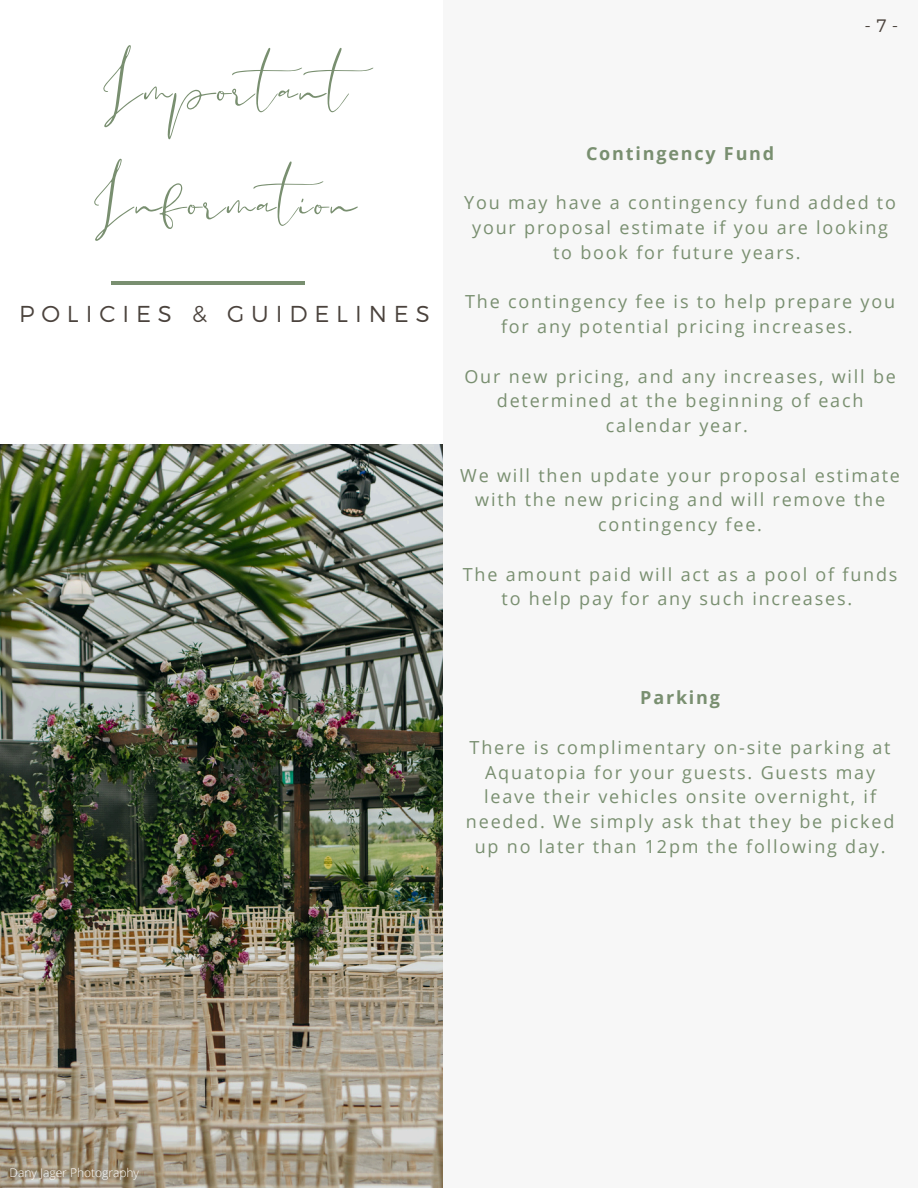
<style>
.page{position:relative;width:918px;height:1188px;background:#fff}
.page>*{position:absolute;margin:0;border:0;box-sizing:border-box;transform-origin:0 0}
.t1{font:105px/113.7px "The Something";letter-spacing:.02em;color:#798f70}
.t2{font:300 22.95px "Montserrat";letter-spacing:.3em;color:#4b433d}
.t3{font:18px/24.8px "Open Sans";letter-spacing:.1em;color:#798f70;text-align:center}
.t4{font:700 18px "Open Sans";letter-spacing:.1em;color:#798f70}
.t5{font:300 18px "Montserrat";color:#4b433d}
.t6{font:300 12px "Open Sans";color:#fff}
</style>
<div class="page">
<img style="left:0;top:444px;width:443px;height:744px">
<hr style="left:111px;top:281px;width:194px;height:4px;background:#798f70">
<div style="left:443px;top:0;width:475px;height:1188px;background:#f7f7f7"></div>
<h3 class="t1" style="left:93px;top:28px;width:264px">Important<br>Information</h3>
<h4 class="t2" style="left:19px;top:299px;width:412px">POLICIES &amp; GUIDELINES</h4>
<p class="t5" style="left:864px;top:14px;width:35px">-7-</p>
<h5 class="t4" style="left:586px;top:141px;width:190px">Contingency Fund</h5>
<h5 class="t3" style="left:464px;top:190px;width:433px">You may have a contingency fund added to your proposal estimate if you are looking to book for future years.</h5>
<h5 class="t3" style="left:465px;top:289px;width:432px">The contingency fee is to help prepare you for any potential pricing increases.</h5>
<h5 class="t3" style="left:464px;top:363px;width:433px">Our new pricing, and any increases, will be determined at the beginning of each calendar year.</h5>
<h5 class="t3" style="left:460px;top:462px;width:441px">We will then update your proposal estimate with the new pricing and will remove the contingency fee.</h5>
<h4 class="t3" style="left:463px;top:561px;width:436px">The amount paid will act as a pool of funds to help pay for any such increases.</h4>
<h5 class="t4" style="left:640px;top:685px;width:81px">Parking</h5>
<h1 class="t3" style="left:466px;top:734px;width:430px">There is complimentary on-site parking at Aquatopia for your guests. Guests may leave their vehicles onsite overnight, if needed. We simply ask that they be picked up no later than 12pm the following day.</h1>
<h2 class="t6" style="left:10px;top:1165px;width:131px">Dany Jager Photography</h2>
</div>
